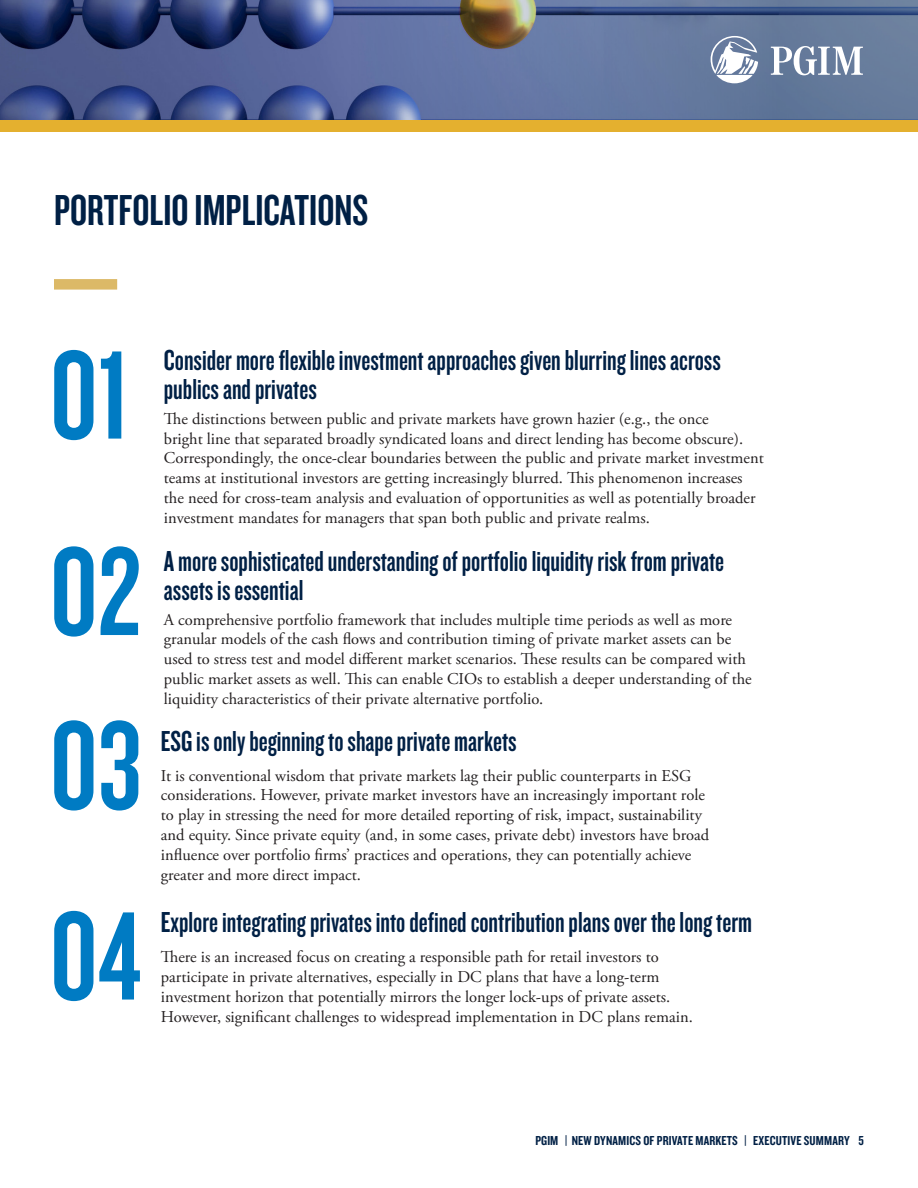
<style>
.page{position:relative;width:918px;height:1188px;background:#fff}
.page>*{position:absolute;margin:0;border:0;box-sizing:border-box;transform-origin:0 0}
.t1{font:130.8px "Knockout 48 Featherweight";color:#007bc3}
.H1_-_3_Col{font:45px "Knockout HTF48 Featherweight";color:#002045}
.t2{font:30px/28.5px "Knockout HTF48 Featherweight";color:#002045}
.t3{font:16.5px/19.8px "Adobe Garamond Pro";color:#231f20}
.t4{font:13.5px "Knockout HTF49 Liteweight";letter-spacing:.01em;color:#002045}
</style>
<div class="page">
<img style="left:0;top:0;width:334px;height:120px">
<svg style="left:334px;top:0;width:584px;height:120px;fill:#6578a1"></svg>
<div style="left:0;top:120px;width:918px;height:12px;background:#e4b02f"></div>
<svg style="left:711px;top:36px;width:47px;height:47px"></svg>
<svg style="left:771px;top:46px;width:92px;height:29px"></svg>
<div style="left:54px;top:279px;width:63px;height:11px;background:#dcb967"></div>
<p class="H1_-_3_Col" style="left:54px;top:188px;width:316px">PORTFOLIO IMPLICATIONS</p>
<p class="t1" style="left:50px;top:315px;width:82px">01</p>
<p class="t1" style="left:50px;top:512px;width:93px">02</p>
<p class="t1" style="left:50px;top:686px;width:94px">03</p>
<p class="t1" style="left:50px;top:876px;width:93px">04</p>
<p class="t2" style="left:164px;top:346px;width:558px">Consider more flexible investment approaches given blurring lines across publics and privates</p>
<p class="t3" style="left:164px;top:409px;width:601px">The distinctions between public and private markets have grown hazier (e.g., the once<br>bright line that separated broadly syndicated loans and direct lending has become obscure).<br>Correspondingly, the once-clear boundaries between the public and private market investment teams at institutional investors are getting increasingly blurred. This phenomenon increases the need for cross-team analysis and evaluation of opportunities as well as potentially broader investment mandates for managers that span both public and private realms.</p>
<p class="t2" style="left:164px;top:548px;width:562px">A more sophisticated understanding of portfolio liquidity risk from private assets is essential</p>
<p class="t3" style="left:164px;top:610px;width:589px">A comprehensive portfolio framework that includes multiple time periods as well as more granular models of the cash flows and contribution timing of private market assets can be used to stress test and model different market scenarios. These results can be compared with public market assets as well. This can enable CIOs to establish a deeper understanding of the liquidity characteristics of their private alternative portfolio.</p>
<p class="t2" style="left:161px;top:727px;width:357px">ESG is only beginning to shape private markets</p>
<p class="t3" style="left:161px;top:766px;width:550px">It is conventional wisdom that private markets lag their public counterparts in ESG considerations. However, private market investors have an increasingly important role to play in stressing the need for more detailed reporting of risk, impact, sustainability and equity. Since private equity (and, in some cases, private debt) investors have broad influence over portfolio firms’ practices and operations, they can potentially achieve greater and more direct impact.</p>
<p class="t2" style="left:161px;top:909px;width:593px">Explore integrating privates into defined contribution plans over the long term</p>
<p class="t3" style="left:161px;top:948px;width:533px">There is an increased focus on creating a responsible path for retail investors to participate in private alternatives, especially in DC plans that have a long-term investment horizon that potentially mirrors the longer lock-ups of private assets.<br>However, significant challenges to widespread implementation in DC plans remain.</p>
<p class="t4" style="left:535px;top:1133px;width:330px">PGIM | NEW DYNAMICS OF PRIVATE MARKETS | EXECUTIVE SUMMARY 5</p>
</div>
